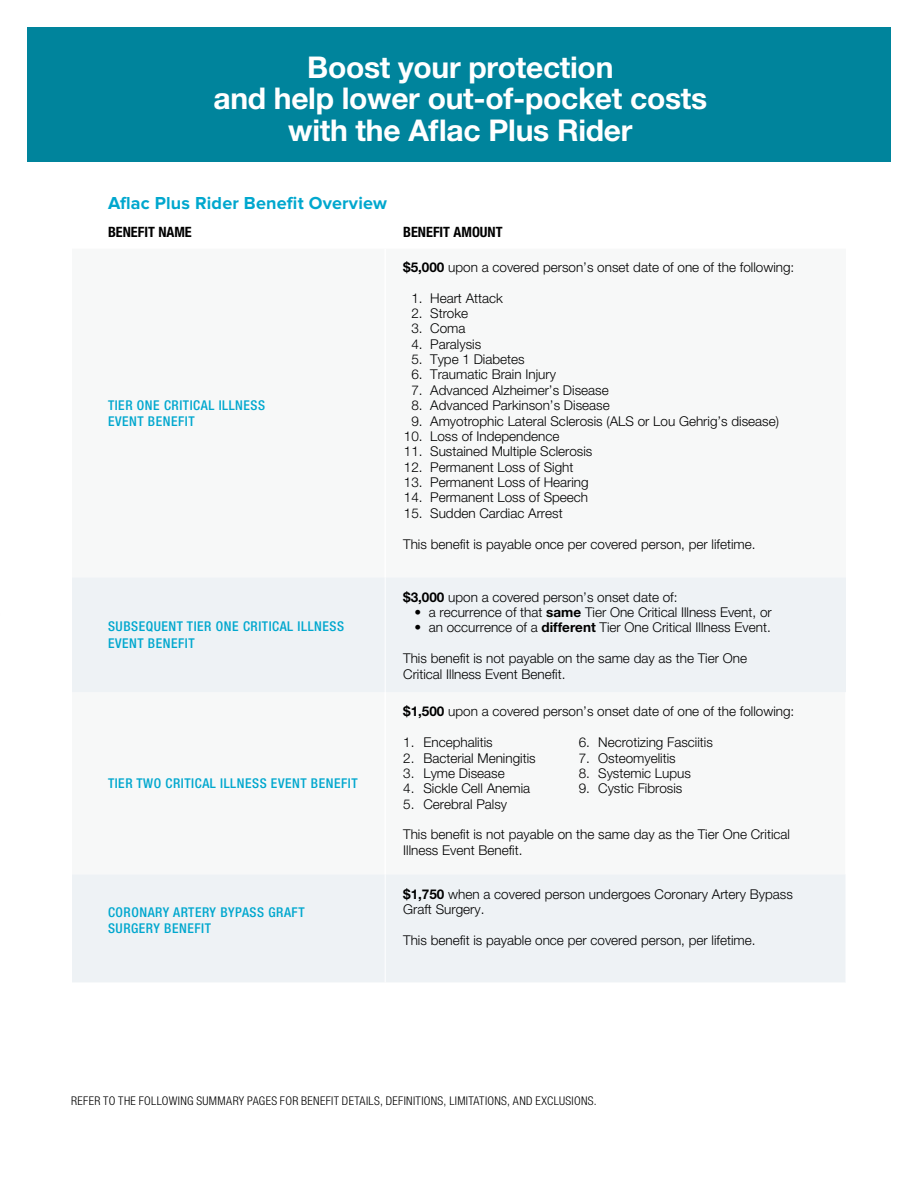
<style>
.page{position:relative;width:918px;height:1188px;background:#fff}
.page>*{position:absolute;margin:0;border:0;box-sizing:border-box;transform-origin:0 0}
.t1{font:700 30px/31.5px "Helvetica Neue CELT";letter-spacing:-.01em;color:#fff;text-align:center}
.t2{font:700 18px "Proxima Nova";letter-spacing:.01em;color:#00a7ce}
.t3{font:700 condensed 14.25px "Helvetica Neue LTCE";color:#000}
.t4{font:300 13.5px/15.5px "Helvetica Neue CELT";color:#000}
.t5{font:500 condensed 13.5px/16.5px "Helvetica Neue LTCE";letter-spacing:.04em;color:#00a7ce}
.t6{font:300 condensed 12px "Helvetica Neue LTCE";letter-spacing:.03em;color:#000}
.s1{font-weight:700}
</style>
<div class="page">
<div style="left:27px;top:27px;width:864px;height:135px;background:#00849c"></div>
<svg style="left:72px;top:577px;width:774px;height:405px;fill:#eef2f5"></svg>
<hr style="left:385px;top:577px;width:1px;height:115px;background:#fff">
<hr style="left:384px;top:692px;width:2px;height:182px;background:#fff">
<hr style="left:845px;top:692px;width:2px;height:182px;background:#fff">
<hr style="left:385px;top:874px;width:1px;height:108px;background:#fff">
<h1 class="t1" style="left:213px;top:52px;width:495px">Boost your protection<br>and help lower out-of-pocket costs with the Aflac Plus Rider</h1>
<h2 class="t2" style="left:108px;top:192px;width:281px">Aflac Plus Rider Benefit Overview</h2>
<p class="t3" style="left:108px;top:223px;width:85px">BENEFIT NAME</p>
<p class="t3" style="left:403px;top:223px;width:101px">BENEFIT AMOUNT</p>
<p class="t5" style="left:108px;top:396px;width:159px">TIER ONE CRITICAL ILLNESS<br>EVENT BENEFIT</p>
<p class="t5" style="left:108px;top:618px;width:238px">SUBSEQUENT TIER ONE CRITICAL ILLNESS<br>EVENT BENEFIT</p>
<p class="t5" style="left:108px;top:775px;width:251px">TIER TWO CRITICAL ILLNESS EVENT BENEFIT</p>
<p class="t5" style="left:108px;top:904px;width:198px">CORONARY ARTERY BYPASS GRAFT<br>SURGERY BENEFIT</p>
<p class="t4" style="left:403px;top:259px;width:393px"><span class="s1">$5,000</span> upon a covered person’s onset date of one of the following:</p>
<p class="t4" style="left:411px;top:290px;width:93px">1. Heart Attack</p>
<p class="t4" style="left:411px;top:305px;width:58px">2. Stroke</p>
<p class="t4" style="left:411px;top:321px;width:56px">3. Coma</p>
<p class="t4" style="left:411px;top:336px;width:71px">4. Paralysis</p>
<p class="t4" style="left:411px;top:351px;width:115px">5. Type 1 Diabetes</p>
<p class="t4" style="left:411px;top:367px;width:146px">6. Traumatic Brain Injury</p>
<p class="t4" style="left:411px;top:382px;width:199px">7. Advanced Alzheimer’s Disease</p>
<p class="t4" style="left:411px;top:398px;width:200px">8. Advanced Parkinson’s Disease</p>
<p class="t4" style="left:411px;top:413px;width:369px">9. Amyotrophic Lateral Sclerosis (ALS or Lou Gehrig’s disease)</p>
<p class="t4" style="left:404px;top:428px;width:157px">10. Loss of Independence</p>
<p class="t4" style="left:404px;top:444px;width:190px">11. Sustained Multiple Sclerosis</p>
<p class="t4" style="left:404px;top:459px;width:171px">12. Permanent Loss of Sight</p>
<p class="t4" style="left:404px;top:474px;width:186px">13. Permanent Loss of Hearing</p>
<p class="t4" style="left:404px;top:490px;width:186px">14. Permanent Loss of Speech</p>
<p class="t4" style="left:404px;top:505px;width:160px">15. Sudden Cardiac Arrest</p>
<p class="t4" style="left:403px;top:536px;width:354px">This benefit is payable once per covered person, per lifetime.</p>
<p class="t4" style="left:403px;top:589px;width:276px"><span class="s1">$3,000</span> upon a covered person’s onset date of:</p>
<p class="t4" style="left:414px;top:605px;width:359px">• a recurrence of that <span class="s1">same</span> Tier One Critical Illness Event, or</p>
<p class="t4" style="left:414px;top:620px;width:358px">• an occurrence of a <span class="s1">different</span> Tier One Critical Illness Event.</p>
<p class="t4" style="left:403px;top:651px;width:345px">This benefit is not payable on the same day as the Tier One<br>Critical Illness Event Benefit.</p>
<p class="t4" style="left:403px;top:704px;width:393px"><span class="s1">$1,500</span> upon a covered person’s onset date of one of the following:</p>
<p class="t4" style="left:403px;top:735px;width:91px">1. Encephalitis</p>
<p class="t4" style="left:579px;top:735px;width:136px">6. Necrotizing Fasciitis</p>
<p class="t4" style="left:403px;top:750px;width:134px">2. Bacterial Meningitis</p>
<p class="t4" style="left:579px;top:750px;width:98px">7. Osteomyelitis</p>
<p class="t4" style="left:403px;top:765px;width:103px">3. Lyme Disease</p>
<p class="t4" style="left:579px;top:765px;width:114px">8. Systemic Lupus</p>
<p class="t4" style="left:403px;top:781px;width:129px">4. Sickle Cell Anemia</p>
<p class="t4" style="left:579px;top:781px;width:105px">9. Cystic Fibrosis</p>
<p class="t4" style="left:403px;top:796px;width:106px">5. Cerebral Palsy</p>
<p class="t4" style="left:403px;top:827px;width:388px">This benefit is not payable on the same day as the Tier One Critical<br>Illness Event Benefit.</p>
<p class="t4" style="left:403px;top:886px;width:391px"><span class="s1">$1,750</span> when a covered person undergoes Coronary Artery Bypass<br>Graft Surgery.</p>
<p class="t4" style="left:403px;top:932px;width:354px">This benefit is payable once per covered person, per lifetime.</p>
<p class="t6" style="left:71px;top:1094px;width:527px">REFER TO THE FOLLOWING SUMMARY PAGES FOR BENEFIT DETAILS, DEFINITIONS, LIMITATIONS, AND EXCLUSIONS.</p>
</div>
